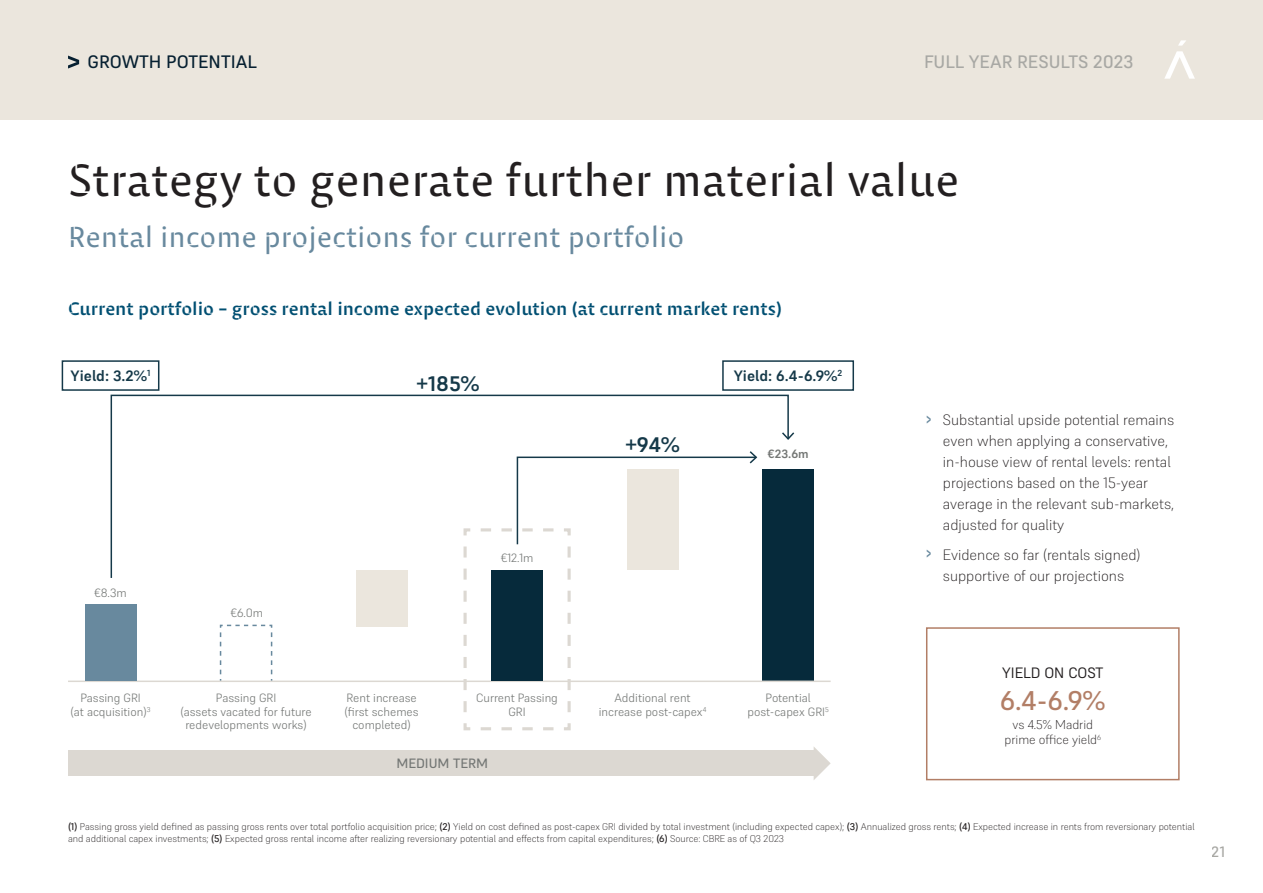
<style>
.page{position:relative;width:1263px;height:893px;background:#fff}
.page>*{position:absolute;margin:0;border:0;box-sizing:border-box;transform-origin:0 0}
.t1{font:45px "Bespoke Stencil";color:#231f20}
.t2{font:28.5px "Bespoke Stencil";color:#68899e}
.t3{font:500 27px "Supreme";color:#b27e66}
.t4{font:700 21px "Supreme";color:#153949}
.t5{font:500 18px "Bespoke Stencil";color:#014f72}
.t6{font:500 18px "Supreme";color:#a8a8a4}
.t7{font:500 18px "Supreme";color:#062031}
.t8{font:200 15px/21px "Supreme";color:#231f20}
.t9{font:700 15px "Supreme";color:#153949}
.t10{font:15px "Supreme";color:#231f20}
.t11{font:500 15px "Supreme";color:#a8a8a4}
.t12{font:500 13.5px "Supreme";color:#747775}
.t13{font:200 12.75px/15px "Supreme";color:#231f20;text-align:center}
.t14{font:300 12px/13.5px "Supreme";color:#747775;text-align:center}
.t15{font:700 12px "Supreme";color:#747775}
.t16{font:200 9.75px/12px "Supreme";color:#231f20}
.s1{font-weight:500;font-size:18px;color:#68899e}
.s2{font-weight:500}
</style>
<div class="page">
<div style="left:0;top:0;width:1263px;height:119px;background:#ebe6dd"></div>
<svg style="left:68px;top:56px;width:11px;height:13px"></svg>
<div style="left:926px;top:627px;width:253px;height:153px;border:2px solid #b27e66"></div>
<svg style="left:110px;top:394px;width:679px;height:185px"></svg>
<svg style="left:780px;top:431px;width:15px;height:10px"></svg>
<svg style="left:219px;top:624px;width:54px;height:57px"></svg>
<div style="left:356px;top:570px;width:51px;height:56px;background:#ebe6dd"></div>
<div style="left:763px;top:469px;width:51px;height:212px;background:#062a3b"></div>
<hr style="left:68px;top:681px;width:763px;height:1px;background:#dcd8d2">
<div style="left:68px;top:751px;width:748px;height:25px;background:#dcd8d2"></div>
<svg style="left:814px;top:747px;width:17px;height:33px"></svg>
<div style="left:85px;top:605px;width:51px;height:76px;background:#68899e"></div>
<div style="left:62px;top:360px;width:97px;height:31px;border:2px solid #153949"></div>
<div style="left:722px;top:360px;width:132px;height:31px;border:2px solid #153949"></div>
<svg style="left:462px;top:450px;width:296px;height:281px"></svg>
<svg style="left:1164px;top:40px;width:31px;height:39px"></svg>
<h3 class="t7" style="left:88px;top:51px;width:171px">GROWTH POTENTIAL</h3>
<h3 class="t6" style="left:924px;top:51px;width:211px">FULL YEAR RESULTS 2023</h3>
<h1 class="t1" style="left:68px;top:152px;width:893px">Strategy to generate further material value</h1>
<h2 class="t2" style="left:68px;top:219px;width:618px">Rental income projections for current portfolio</h2>
<h3 class="t5" style="left:68px;top:298px;width:715px">Current portfolio – gross rental income expected evolution (at current market rents)</h3>
<h3 class="t9" style="left:71px;top:366px;width:81px">Yield: 3.2%<sup>1</sup></h3>
<h3 class="t9" style="left:734px;top:366px;width:110px">Yield: 6.4-6.9%<sup>2</sup></h3>
<h3 class="t4" style="left:416px;top:370px;width:65px">+185%</h3>
<h3 class="t4" style="left:625px;top:431px;width:56px">+94%</h3>
<p class="t15" style="left:767px;top:447px;width:43px">€23.6m</p>
<p class="t14" style="left:94px;top:585px;width:34px">€8.3m</p>
<p class="t14" style="left:71px;top:691px;width:81px">Passing GRI<br>(at acquisition)<sup>3</sup></p>
<p class="t14" style="left:230px;top:606px;width:34px">€6.0m</p>
<p class="t14" style="left:501px;top:551px;width:34px">€12.1m</p>
<p class="t14" style="left:180px;top:691px;width:133px">Passing GRI<br>(assets vacated for future redevelopments works)</p>
<p class="t14" style="left:344px;top:691px;width:76px">Rent increase (first schemes completed)</p>
<p class="t14" style="left:599px;top:691px;width:109px">Additional rent increase post-capex<sup>4</sup></p>
<p class="t14" style="left:747px;top:691px;width:83px">Potential post-capex GRI<sup>5</sup></p>
<p class="t14" style="left:476px;top:691px;width:83px">Current Passing<br>GRI</p>
<h3 class="t12" style="left:396px;top:755px;width:93px">MEDIUM TERM</h3>
<h3 class="t8" style="left:943px;top:409px;width:233px;text-indent:-17px"><span class="s1">›</span> Substantial upside potential remains even when applying a conservative, in-house view of rental levels: rental projections based on the 15-year average in the relevant sub-markets, adjusted for quality</h3>
<h3 class="t8" style="left:926px;top:544px;width:216px;text-align:center"><span class="s1">›</span> Evidence so far (rentals signed) supportive of our projections</h3>
<h3 class="t10" style="left:1002px;top:664px;width:103px">YIELD ON COST</h3>
<h3 class="t3" style="left:1000px;top:684px;width:107px">6.4-6.9%</h3>
<h3 class="t13" style="left:1004px;top:717px;width:98px">vs 4.5% Madrid prime office yield<sup>6</sup></h3>
<p class="t16" style="left:68px;top:820px;width:1128px"><span class="s2">(1)</span> Passing gross yield defined as passing gross rents over total portfolio acquisition price; <span class="s2">(2)</span> Yield on cost defined as post-capex GRI divided by total investment (including expected capex); <span class="s2">(3)</span> Annualized gross rents; <span class="s2">(4)</span> Expected increase in rents from reversionary potential and additional capex investments; <span class="s2">(5)</span> Expected gross rental income after realizing reversionary potential and effects from capital expenditures; <span class="s2">(6)</span> Source: CBRE as of Q3 2023</p>
<h3 class="t11" style="left:1212px;top:842px;width:15px">21</h3>
</div>
